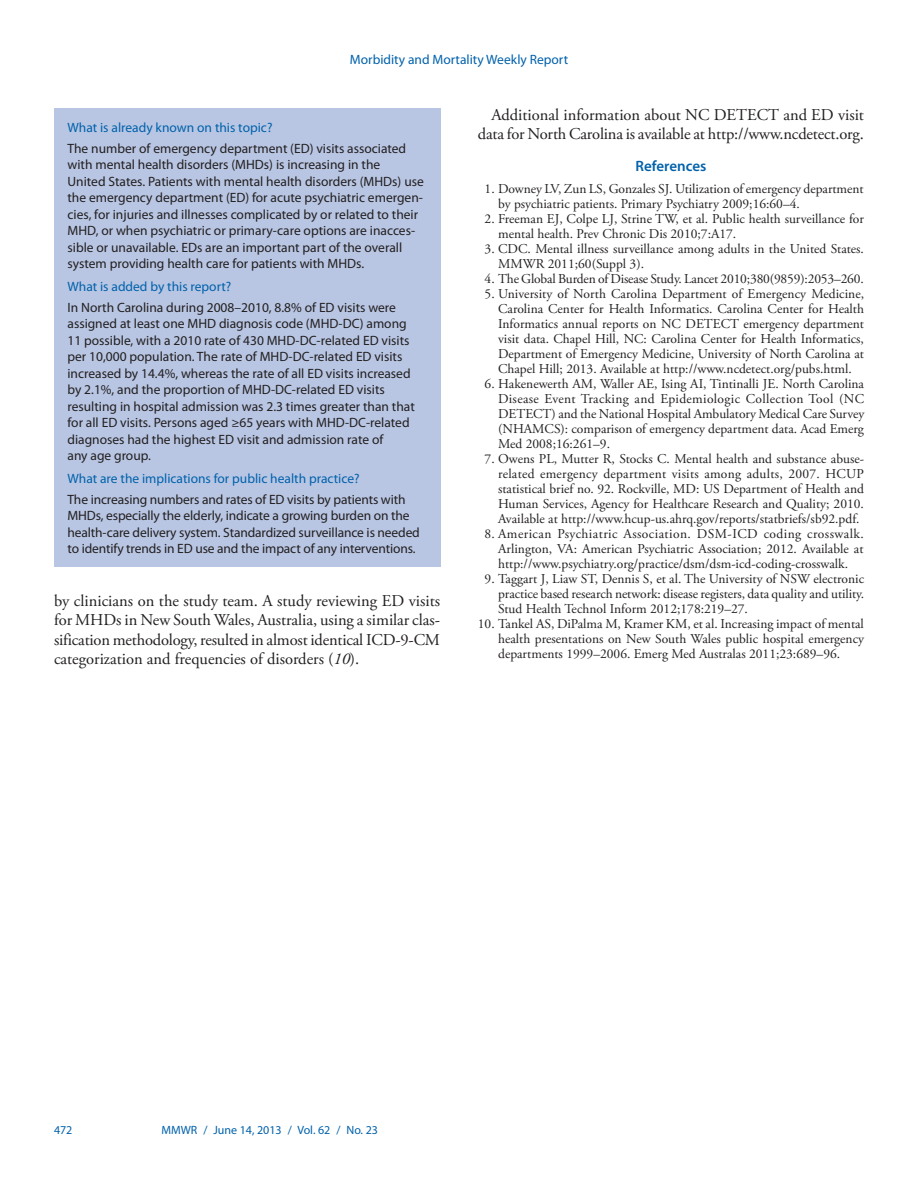
<style>
.page{position:relative;width:918px;height:1188px;background:#fff}
.page>*{position:absolute;margin:0;border:0;box-sizing:border-box;transform-origin:0 0}
.body_copy{font:16.5px/19.5px "Adobe Garamond Pro";color:#231f20;text-align:justify}
.headline3{font:600 15px "Myriad Pro";color:#0161ab}
.reference_text_1-99{font:13.5px/15px "Adobe Garamond Pro";color:#231f20;text-align:justify}
.fb_answer{font:13.5px/16.5px "Myriad Pro";color:#231f20}
.fb_question{font:13.5px "Myriad Pro";color:#0161ab}
.t1{font:12px "Myriad Pro";color:#0161ab}
.s1{font-style:italic}
</style>
<div class="page">
<div style="left:54px;top:108px;width:386px;height:459px;background:#b8c6e3"></div>
<p class="fb_question" style="left:350px;top:51px;width:220px">Morbidity and Mortality Weekly Report</p>
<p class="fb_question" style="left:68px;top:119px;width:206px">What is already known on this topic?</p>
<p class="fb_answer" style="left:68px;top:140px;width:358px">The number of emergency department (ED) visits associated with mental health disorders (MHDs) is increasing in the<br>United States. Patients with mental health disorders (MHDs) use the emergency department (ED) for acute psychiatric emergen&shy;cies, for injuries and illnesses complicated by or related to their MHD, or when psychiatric or primary-care options are inacces&shy;sible or unavailable. EDs are an important part of the overall system providing health care for patients with MHDs.</p>
<p class="fb_question" style="left:68px;top:278px;width:165px">What is added by this report?</p>
<p class="fb_answer" style="left:68px;top:299px;width:349px">In North Carolina during 2008–2010, 8.8% of ED visits were assigned at least one MHD diagnosis code (MHD-DC) among 11 possible, with a 2010 rate of 430 MHD-DC-related ED visits per 10,000 population. The rate of MHD-DC-related ED visits increased by 14.4%, whereas the rate of all ED visits increased by 2.1%, and the proportion of MHD-DC-related ED visits resulting in hospital admission was 2.3 times greater than that for all ED visits. Persons aged ≥65 years with MHD-DC-related diagnoses had the highest ED visit and admission rate of<br>any age group.</p>
<p class="fb_question" style="left:68px;top:470px;width:294px">What are the implications for public health practice?</p>
<p class="fb_answer" style="left:68px;top:491px;width:354px">The increasing numbers and rates of ED visits by patients with MHDs, especially the elderly, indicate a growing burden on the health-care delivery system. Standardized surveillance is needed to identify trends in ED use and the impact of any interventions.</p>
<p class="body_copy" style="left:54px;top:591px;width:388px">by clinicians on the study team. A study reviewing ED visits for MHDs in New South Wales, Australia, using a similar clas&shy;sification methodology, resulted in almost identical ICD-9-CM categorization and frequencies of disorders (<span class="s1">10</span>).</p>
<p class="body_copy" style="left:478px;top:106px;width:388px;text-align:right">Additional information about NC DETECT and ED visit data for North Carolina is available at http://www.ncdetect.org.</p>
<p class="headline3" style="left:636px;top:156px;width:72px">References</p>
<p class="reference_text_1-99" style="left:498px;top:181px;width:367px;text-indent:-14px">1. Downey LV, Zun LS, Gonzales SJ. Utilization of emergency department by psychiatric patients. Primary Psychiatry 2009;16:60–4.</p>
<p class="reference_text_1-99" style="left:498px;top:211px;width:367px;text-indent:-14px">2. Freeman EJ, Colpe LJ, Strine TW, et al. Public health surveillance for mental health. Prev Chronic Dis 2010;7:A17.</p>
<p class="reference_text_1-99" style="left:498px;top:241px;width:367px;text-indent:-14px">3. CDC. Mental illness surveillance among adults in the United States.<br>MMWR 2011;60(Suppl 3).</p>
<p class="reference_text_1-99" style="left:485px;top:271px;width:381px">4. The Global Burden of Disease Study. Lancet 2010;380(9859):2053–260.</p>
<p class="reference_text_1-99" style="left:498px;top:286px;width:368px;text-indent:-14px">5. University of North Carolina Department of Emergency Medicine, Carolina Center for Health Informatics. Carolina Center for Health Informatics annual reports on NC DETECT emergency department visit data. Chapel Hill, NC: Carolina Center for Health Informatics, Department of Emergency Medicine, University of North Carolina at Chapel Hill; 2013. Available at http://www.ncdetect.org/pubs.html.</p>
<p class="reference_text_1-99" style="left:498px;top:376px;width:368px;text-indent:-14px">6. Hakenewerth AM, Waller AE, Ising AI, Tintinalli JE. North Carolina Disease Event Tracking and Epidemiologic Collection Tool (NC DETECT) and the National Hospital Ambulatory Medical Care Survey (NHAMCS): comparison of emergency department data. Acad Emerg Med 2008;16:261–9.</p>
<p class="reference_text_1-99" style="left:498px;top:451px;width:367px;text-indent:-14px">7. Owens PL, Mutter R, Stocks C. Mental health and substance abuse&shy;related emergency department visits among adults, 2007. HCUP statistical brief no. 92. Rockville, MD: US Department of Health and Human Services, Agency for Healthcare Research and Quality; 2010.<br>Available at http://www.hcup-us.ahrq.gov/reports/statbriefs/sb92.pdf.</p>
<p class="reference_text_1-99" style="left:498px;top:526px;width:367px;text-indent:-14px">8. American Psychiatric Association. DSM-ICD coding crosswalk.<br>Arlington, VA: American Psychiatric Association; 2012. Available at http://www.psychiatry.org/practice/dsm/dsm-icd-coding-crosswalk.</p>
<p class="reference_text_1-99" style="left:498px;top:571px;width:368px;text-indent:-14px">9. Taggart J, Liaw ST, Dennis S, et al. The University of NSW electronic practice based research network: disease registers, data quality and utility.<br>Stud Health Technol Inform 2012;178:219–27.</p>
<p class="reference_text_1-99" style="left:498px;top:616px;width:367px;text-indent:-20px">10. Tankel AS, DiPalma M, Kramer KM, et al. Increasing impact of mental health presentations on New South Wales public hospital emergency departments 1999–2006. Emerg Med Australas 2011;23:689–96.</p>
<p class="t1" style="left:54px;top:1123px;width:20px">472</p>
<p class="t1" style="left:161px;top:1123px;width:218px">MMWR / June 14, 2013 / Vol. 62 / No. 23</p>
</div>
